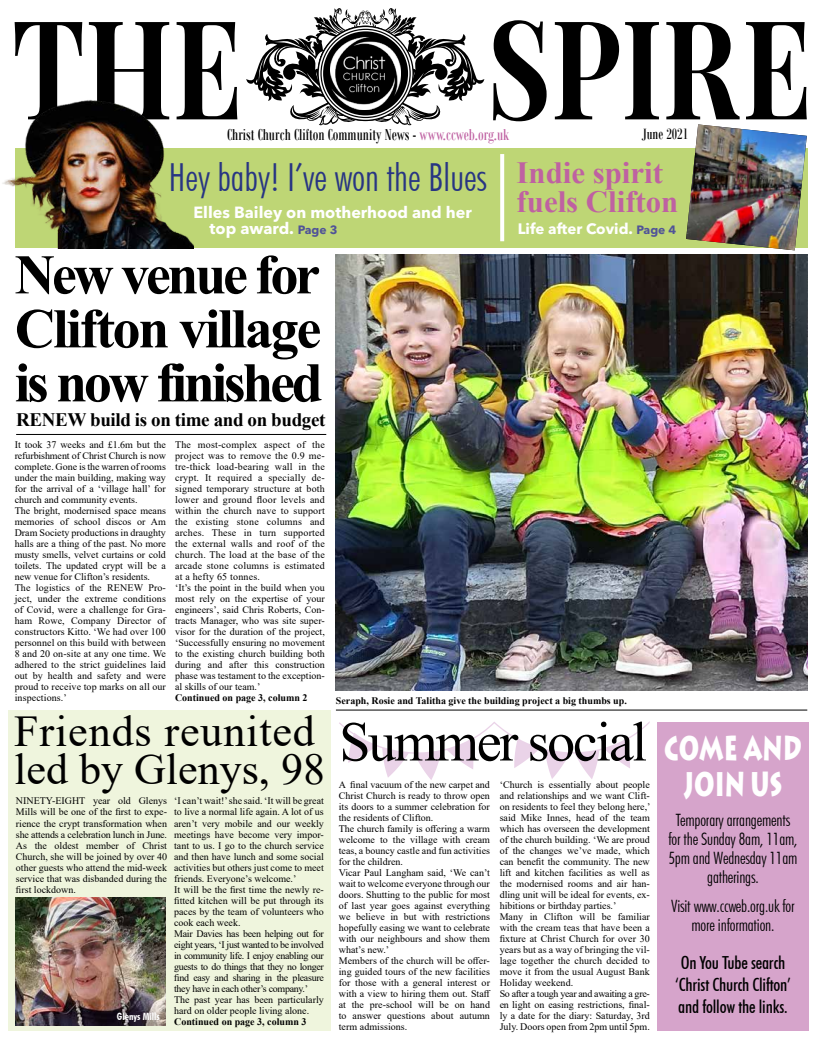
<style>
.page{position:relative;width:823px;height:1049px;background:#fff}
.page>*{position:absolute;margin:0;border:0;box-sizing:border-box;transform-origin:0 0}
.t1{font:137.4px "Neothic";color:#000;scale:.8 1}
.t2{font:700 56px/54px "Times New Roman";letter-spacing:-.06em;color:#000;text-align:justify}
.t3{font:56px "Times New Roman";letter-spacing:-.04em;color:#000}
.t4{font:44px/38px "Times New Roman";letter-spacing:.02em;color:#000}
.t5{font:300 condensed 38.7px "Futura BT";color:#283583}
.t6{font:700 34px/36px "Lithograph";color:#fff;text-align:center;scale:.66 1}
.t7{font:700 30.8px/29px "Times New Roman";color:#bf61a2}
.t8{font:700 19px "Times New Roman";letter-spacing:-.02em;color:#000}
.t9{font:500 condensed 18px/22px "Futura BT";letter-spacing:-.01em;color:#000;text-align:center}
.t10{font:300 condensed 17px/19px "Futura BT";letter-spacing:-.01em;color:#000;text-align:center}
.t11{font:17px "Bodoni MT Condensed";color:#000}
.t12{font:700 16.1px/16px "Avenir Next LT Pro";color:#fff}
.t13{font:16px "Bodoni MT Condensed";color:#000}
.t14{font:700 15px "Avenir Next LT Pro";color:#fff}
.t15{font:10px/11px "Times New Roman";color:#000}
.t16{font:10px/11px "Times New Roman";letter-spacing:.02em;color:#000}
.t17{font:700 10px "Times New Roman";color:#000}
.t18{font:700 condensed 10px "Futura BT";color:#fff}
.s1{color:#bf61a2}
.s2{font-size:12px;color:#505398}
</style>
<div class="page">
<div style="left:9px;top:710px;width:322px;height:321px;background:#eff5dd"></div>
<div style="left:15px;top:148px;width:791px;height:100px;background:#bed675"></div>
<img style="left:335px;top:255px;width:471px;height:435px">
<hr style="left:16px;top:434px;width:310px;height:1px;background:#000">
<hr style="left:336px;top:710px;width:470px;height:1px;background:#000">
<img style="left:686px;top:124px;width:120px;height:126px">
<svg style="left:500px;top:154px;width:4px;height:87px"></svg>
<img style="left:2px;top:100px;width:192px;height:148px">
<svg style="left:339px;top:722px;width:310px;height:58px"></svg>
<div style="left:657px;top:722px;width:151px;height:309px;background:#d6a4cb"></div>
<svg style="left:246px;top:8px;width:238px;height:118px"></svg>
<svg style="left:318px;top:26px;width:95px;height:94px"></svg>
<svg style="left:321px;top:29px;width:89px;height:88px"></svg>
<div style="left:323px;top:31px;width:85px;height:84px;background:#000;border-radius:50%"></div>
<img style="left:330px;top:38px;width:70px;height:71px">
<img style="left:16px;top:897px;width:149px;height:128px">
<h1 class="t1" style="left:12px;top:-10px;width:289px">THE</h1>
<h1 class="t1" style="left:487px;top:-10px;width:407px">SPIRE</h1>
<h3 class="t11" style="left:227px;top:124px;width:283px">Christ Church Clifton Community News - <span class="s1">www.ccweb.org.uk</span></h3>
<h3 class="t13" style="left:641px;top:124px;width:48px">June 2021</h3>
<h3 class="t7" style="left:516px;top:158px;width:163px">Indie spirit fuels Clifton</h3>
<h3 class="t14" style="left:517px;top:220px;width:160px">Life after Covid. <span class="s2">Page 4</span></h3>
<h3 class="t5" style="left:168px;top:153px;width:320px">Hey baby! I’ve won the Blues</h3>
<h3 class="t12" style="left:209px;top:204px;width:263px;text-indent:-16px">Elles Bailey on motherhood and her top award. <span class="s2">Page 3</span></h3>
<h2 class="t2" style="left:15px;top:246px;width:309px">New venue for Clifton village is now finished</h2>
<p class="t16" style="left:175px;top:438px;width:151px">The most-complex aspect of the project was to remove the 0.9 me&shy;tre-thick load-bearing wall in the crypt. It required a specially de&shy;signed temporary structure at both lower and ground floor levels and within the church nave to support the existing stone columns and arches. These in turn supported the external walls and roof of the church. The load at the base of the arcade stone columns is estimated at a hefty 65 tonnes.<br>‘It’s the point in the build when you most rely on the expertise of your engineers’, said Chris Roberts, Con&shy;tracts Manager, who was site super&shy;visor for the duration of the project, ‘Successfully ensuring no movement to the existing church building both during and after this construction phase was testament to the exception&shy;al skills of our team.’</p>
<p class="t17" style="left:175px;top:690px;width:134px">Continued on page 3, column 2</p>
<h3 class="t8" style="left:16px;top:406px;width:310px">RENEW build is on time and on budget</h3>
<p class="t15" style="left:15px;top:438px;width:153px">It took 37 weeks and £1.6m but the refurbishment of Christ Church is now complete. Gone is the warren of rooms under the main building, making way for the arrival of a ‘village hall’ for church and community events.<br>The bright, modernised space means memories of school discos or Am Dram Society productions in draughty halls are a thing of the past. No more musty smells, velvet curtains or cold toilets. The updated crypt will be a new venue for Clifton’s residents.<br>The logistics of the RENEW Pro&shy;ject, under the extreme conditions of Covid, were a challenge for Gra&shy;ham Rowe, Company Director of constructors Kitto. ‘We had over 100 personnel on this build with between 8 and 20 on-site at any one time. We adhered to the strict guidelines laid out by health and safety and were proud to receive top marks on all our inspections.’</p>
<h3 class="t4" style="left:14px;top:711px;width:312px">Friends reunited led by Glenys, 98</h3>
<p class="t15" style="left:16px;top:795px;width:153px;text-align:justify">NINETY-EIGHT year old Glenys Mills will be one of the first to expe&shy;rience the crypt transformation when she attends a celebration lunch in June.<br>As the oldest member of Christ Church, she will be joined by over 40 other guests who attend the mid-week service that was disbanded during the first lockdown.</p>
<p class="t15" style="left:174px;top:795px;width:151px">‘I can’t wait!’ she said. ‘It will be great to live a normal life again. A lot of us aren’t very mobile and our weekly meetings have become very impor&shy;tant to us. I go to the church service and then have lunch and some social activities but others just come to meet friends. Everyone’s welcome.’<br>It will be the first time the newly re&shy;fitted kitchen will be put through its paces by the team of volunteers who cook each week.<br>Mair Davies has been helping out for eight years, ‘I just wanted to be involved in community life. I enjoy enabling our guests to do things that they no longer find easy and sharing in the pleasure they have in each other’s company.’ The past year has been particularly hard on older people living alone.</p>
<p class="t17" style="left:174px;top:1014px;width:134px">Continued on page 3, column 3</p>
<p class="t18" style="left:117px;top:1010px;width:45px">Glenys Mills</p>
<p class="t17" style="left:336px;top:693px;width:292px">Seraph, Rosie and Talitha give the building project a big thumbs up.</p>
<h2 class="t3" style="left:339px;top:702px;width:309px">Summer social</h2>
<p class="t15" style="left:338px;top:779px;width:153px">A final vacuum of the new carpet and<br>Christ Church is ready to throw open its doors to a summer celebration for the residents of Clifton.<br>The church family is offering a warm welcome to the village with cream teas, a bouncy castle and fun activities for the children.<br>Vicar Paul Langham said, ‘We can’t wait to welcome everyone through our doors. Shutting to the public for most of last year goes against everything we believe in but with restrictions hopefully easing we want to celebrate with our neighbours and show them what’s new.’<br>Members of the church will be offer&shy;ing guided tours of the new facilities for those with a general interest or with a view to hiring them out. Staff at the pre-school will be on hand to answer questions about autumn term admissions.</p>
<p class="t15" style="left:499px;top:779px;width:152px">‘Church is essentially about people and relationships and we want Clift&shy;on residents to feel they belong here,’ said Mike Innes, head of the team which has overseen the development of the church building. ‘We are proud of the changes we’ve made, which can benefit the community. The new lift and kitchen facilities as well as the modernised rooms and air han&shy;dling unit will be ideal for events, ex&shy;hibitions or birthday parties.’<br>Many in Clifton will be familiar with the cream teas that have been a fixture at Christ Church for over 30 years but as a way of bringing the vil&shy;lage together the church decided to move it from the usual August Bank Holiday weekend.<br>So after a tough year and awaiting a gre&shy;en light on easing restrictions, final&shy;ly a date for the diary: Saturday, 3rd July. Doors open from 2pm until 5pm.</p>
<h3 class="t6" style="left:663px;top:730px;width:210px">COME AND<br>JOIN US</h3>
<h3 class="t10" style="left:668px;top:811px;width:131px">Temporary arrangements for the Sunday 8am, 11am,<br>5pm and Wednesday 11am gatherings.</h3>
<h3 class="t10" style="left:670px;top:897px;width:125px">Visit www.ccweb.org.uk for more information.</h3>
<h3 class="t9" style="left:674px;top:952px;width:117px">On You Tube search ‘Christ Church Clifton’ and follow the links.</h3>
</div>
